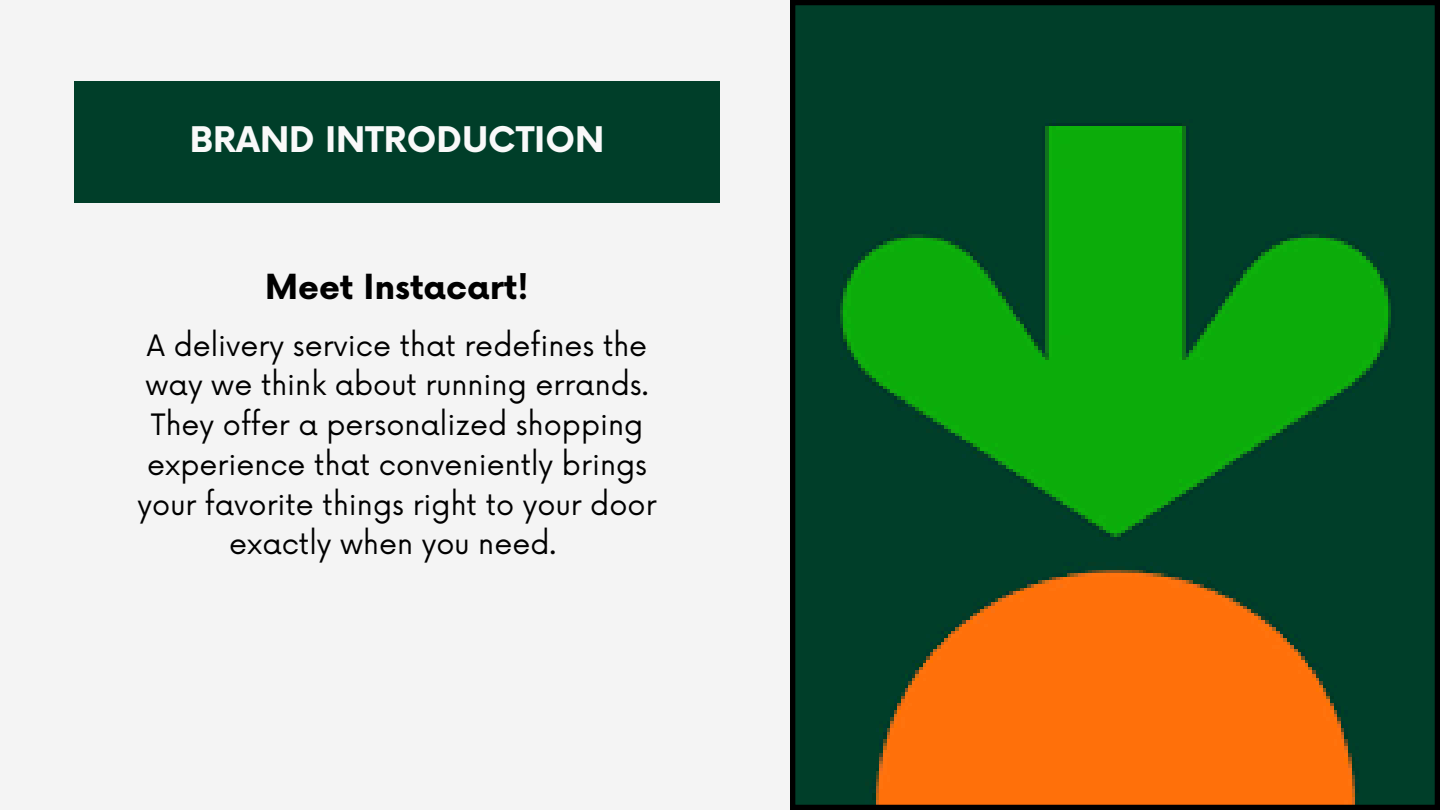
<style>
.page{position:relative;width:1440px;height:810px;background:#f4f4f4}
.page>*{position:absolute;margin:0;border:0;box-sizing:border-box;transform-origin:0 0}
.t1{font:700 34.4px "Now";color:#f9f9f9}
.t2{font:700 33.7px "Now";color:#000}
.t3{font:28.7px/39.8px "Now";color:#000;text-align:center}
</style>
<div class="page">
<svg style="left:790px;top:0;width:650px;height:810px"></svg>
<div style="left:74px;top:81px;width:646px;height:121px;background:#003e29"></div>
<h1 class="t1" style="left:190px;top:121px;width:416px">BRAND INTRODUCTION</h1>
<h2 class="t2" style="left:265px;top:269px;width:265px">Meet Instacart!</h2>
<p class="t3" style="left:138px;top:327px;width:521px">A delivery service that redefines the way we think about running errands.<br>They offer a personalized shopping experience that conveniently brings your favorite things right to your door exactly when you need.</p>
</div>
